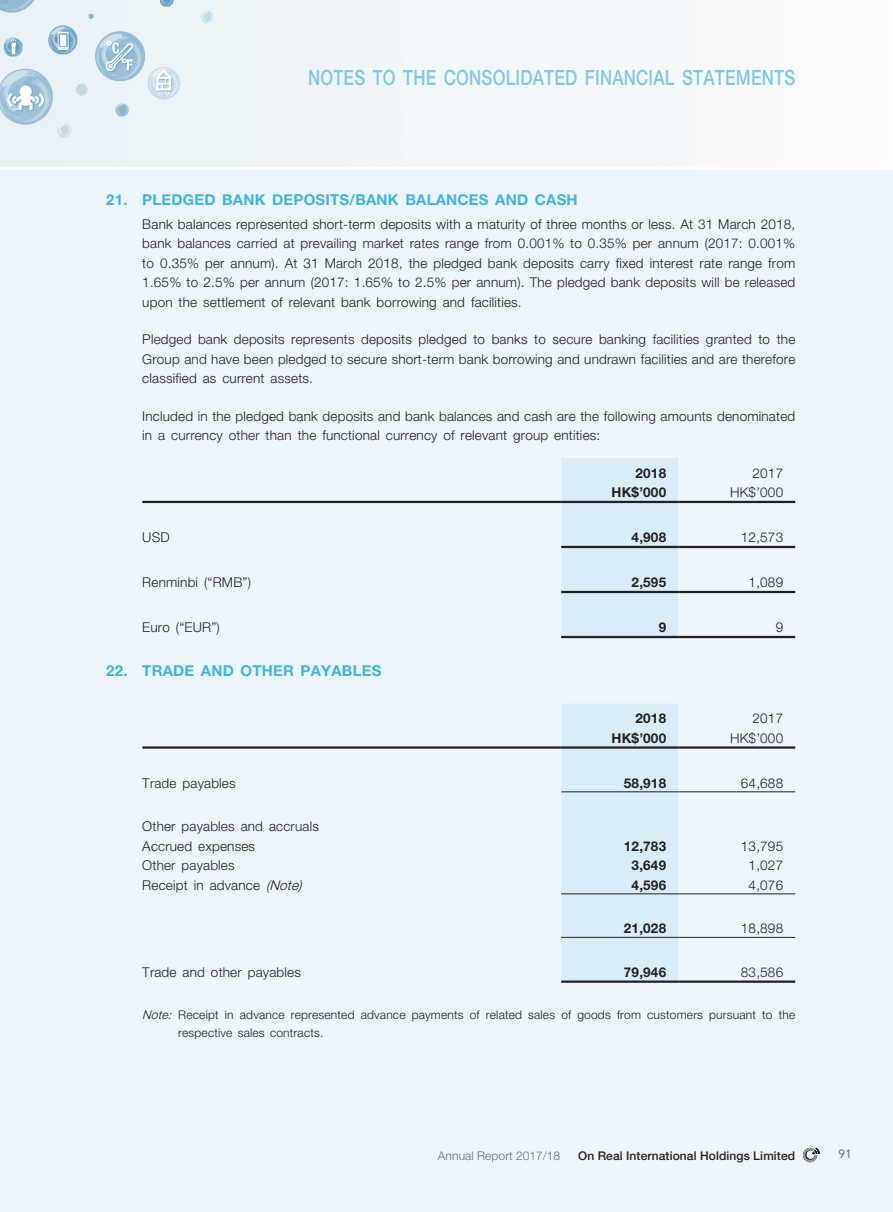
<style>
.page{position:relative;width:893px;height:1212px;background:#ecf6fc}
.page>*{position:absolute;margin:0;border:0;box-sizing:border-box;transform-origin:0 0}
.t1{font:500 21px "Helvetica Neue LT Std";letter-spacing:.015em;color:#80c6ec;scale:.8 1}
._03_H1{font:700 15px "Helvetica Neue LT Std";letter-spacing:.015em;color:#3fb4e5}
._12___P2{font:300 13.5px/19.5px "Helvetica Neue LT Std";letter-spacing:.015em;color:#231f20;text-align:justify}
._15_Table_Stub{font:300 13.5px "Helvetica Neue LT Std";letter-spacing:.015em;color:#231f20}
._31_table_tab_6pt{font:300 13.5px "Helvetica Neue LT Std";letter-spacing:.015em;color:#231f20}
._31_table_tab_6pt-2{font:700 13.5px "Helvetica Neue LT Std";letter-spacing:.015em;color:#231f20}
._22____IN2__Note{font:300 12px/18px "Helvetica Neue LT Std";letter-spacing:.015em;color:#231f20}
.t2{font:500 12px "Helvetica Neue LT Std";letter-spacing:.01em;color:#231f20}
.t3{font:300 12px "Helvetica Neue LT Std";letter-spacing:.01em;color:#6c6d70}
.t4{font:12px "Avenir LT Std";color:#6c6d70}
.s1{font-style:italic}
</style>
<div class="page">
<img style="left:0;top:0;width:893px;height:170px">
<svg style="left:803px;top:1147px;width:17px;height:15px"></svg>
<div style="left:561px;top:458px;width:117px;height:178px;background:#d9edf8"></div>
<hr style="left:142px;top:501px;width:419px;height:2px;background:#231f20">
<hr style="left:561px;top:501px;width:117px;height:2px;background:#231f20">
<hr style="left:678px;top:501px;width:117px;height:2px;background:#231f20">
<hr style="left:561px;top:546px;width:117px;height:2px;background:#231f20">
<hr style="left:678px;top:546px;width:117px;height:2px;background:#231f20">
<hr style="left:561px;top:591px;width:117px;height:2px;background:#231f20">
<hr style="left:678px;top:591px;width:117px;height:2px;background:#231f20">
<hr style="left:561px;top:636px;width:117px;height:2px;background:#231f20">
<hr style="left:678px;top:636px;width:117px;height:2px;background:#231f20">
<div style="left:561px;top:704px;width:117px;height:276px;background:#d9edf8"></div>
<hr style="left:142px;top:746px;width:419px;height:3px;background:#231f20">
<hr style="left:561px;top:746px;width:117px;height:3px;background:#231f20">
<hr style="left:678px;top:746px;width:117px;height:3px;background:#231f20">
<hr style="left:561px;top:791px;width:117px;height:1px;background:#231f20">
<hr style="left:678px;top:791px;width:117px;height:1px;background:#231f20">
<hr style="left:561px;top:893px;width:117px;height:1px;background:#231f20">
<hr style="left:678px;top:893px;width:117px;height:1px;background:#231f20">
<hr style="left:561px;top:937px;width:117px;height:1px;background:#231f20">
<hr style="left:678px;top:937px;width:117px;height:1px;background:#231f20">
<hr style="left:561px;top:980px;width:117px;height:3px;background:#231f20">
<hr style="left:678px;top:980px;width:117px;height:3px;background:#231f20">
<h1 class="t1" style="left:308px;top:65px;width:610px">NOTES TO THE CONSOLIDATED FINANCIAL STATEMENTS</h1>
<p class="_03_H1" style="left:106px;top:190px;width:473px">21. PLEDGED BANK DEPOSITS/BANK BALANCES AND CASH</p>
<p class="_12___P2" style="left:142px;top:214px;width:654px">Bank balances represented short-term deposits with a maturity of three months or less. At 31 March 2018, bank balances carried at prevailing market rates range from 0.001% to 0.35% per annum (2017: 0.001% to 0.35% per annum). At 31 March 2018, the pledged bank deposits carry fixed interest rate range from 1.65% to 2.5% per annum (2017: 1.65% to 2.5% per annum). The pledged bank deposits will be released upon the settlement of relevant bank borrowing and facilities.</p>
<p class="_12___P2" style="left:142px;top:329px;width:654px">Pledged bank deposits represents deposits pledged to banks to secure banking facilities granted to the Group and have been pledged to secure short-term bank borrowing and undrawn facilities and are therefore classified as current assets.</p>
<p class="_12___P2" style="left:142px;top:406px;width:654px">Included in the pledged bank deposits and bank balances and cash are the following amounts denominated in a currency other than the functional currency of relevant group entities:</p>
<p class="_31_table_tab_6pt-2" style="left:636px;top:464px;width:32px">2018</p>
<p class="_31_table_tab_6pt" style="left:753px;top:464px;width:32px">2017</p>
<p class="_31_table_tab_6pt-2" style="left:611px;top:484px;width:56px">HK$’000</p>
<p class="_31_table_tab_6pt" style="left:730px;top:484px;width:55px">HK$’000</p>
<p class="_15_Table_Stub" style="left:142px;top:529px;width:29px">USD</p>
<p class="_31_table_tab_6pt-2" style="left:632px;top:529px;width:36px">4,908</p>
<p class="_31_table_tab_6pt" style="left:741px;top:529px;width:44px">12,573</p>
<p class="_15_Table_Stub" style="left:142px;top:574px;width:110px">Renminbi (“RMB”)</p>
<p class="_31_table_tab_6pt-2" style="left:632px;top:574px;width:36px">2,595</p>
<p class="_31_table_tab_6pt" style="left:749px;top:574px;width:36px">1,089</p>
<p class="_15_Table_Stub" style="left:142px;top:619px;width:79px">Euro (“EUR”)</p>
<p class="_31_table_tab_6pt-2" style="left:659px;top:619px;width:9px">9</p>
<p class="_31_table_tab_6pt" style="left:776px;top:619px;width:9px">9</p>
<p class="_03_H1" style="left:106px;top:661px;width:277px">22. TRADE AND OTHER PAYABLES</p>
<p class="_31_table_tab_6pt-2" style="left:636px;top:710px;width:32px">2018</p>
<p class="_31_table_tab_6pt" style="left:753px;top:710px;width:32px">2017</p>
<p class="_31_table_tab_6pt-2" style="left:611px;top:729px;width:56px">HK$’000</p>
<p class="_31_table_tab_6pt" style="left:730px;top:729px;width:55px">HK$’000</p>
<p class="_15_Table_Stub" style="left:142px;top:775px;width:95px">Trade payables</p>
<p class="_31_table_tab_6pt-2" style="left:624px;top:774px;width:44px">58,918</p>
<p class="_31_table_tab_6pt" style="left:741px;top:775px;width:44px">64,688</p>
<p class="_15_Table_Stub" style="left:142px;top:818px;width:178px">Other payables and accruals</p>
<p class="_15_Table_Stub" style="left:142px;top:838px;width:114px">Accrued expenses</p>
<p class="_31_table_tab_6pt-2" style="left:624px;top:837px;width:44px">12,783</p>
<p class="_31_table_tab_6pt" style="left:741px;top:838px;width:44px">13,795</p>
<p class="_15_Table_Stub" style="left:142px;top:857px;width:94px">Other payables</p>
<p class="_31_table_tab_6pt-2" style="left:632px;top:857px;width:36px">3,649</p>
<p class="_31_table_tab_6pt" style="left:749px;top:857px;width:36px">1,027</p>
<p class="_15_Table_Stub" style="left:142px;top:877px;width:162px">Receipt in advance <span class="s1">(Note)</span></p>
<p class="_31_table_tab_6pt-2" style="left:632px;top:876px;width:36px">4,596</p>
<p class="_31_table_tab_6pt" style="left:749px;top:877px;width:36px">4,076</p>
<p class="_31_table_tab_6pt-2" style="left:624px;top:920px;width:44px">21,028</p>
<p class="_31_table_tab_6pt" style="left:741px;top:920px;width:44px">18,898</p>
<p class="_15_Table_Stub" style="left:142px;top:964px;width:160px">Trade and other payables</p>
<p class="_31_table_tab_6pt-2" style="left:624px;top:963px;width:44px">79,946</p>
<p class="_31_table_tab_6pt" style="left:741px;top:964px;width:44px">83,586</p>
<p class="_22____IN2__Note" style="left:178px;top:1005px;width:618px;text-indent:-36px"><span class="s1">Note:</span> Receipt in advance represented advance payments of related sales of goods from customers pursuant to the respective sales contracts.</p>
<p class="t3" style="left:438px;top:1148px;width:124px">Annual Report 2017/18</p>
<p class="t2" style="left:578px;top:1148px;width:218px">On Real International Holdings Limited</p>
<p class="t4" style="left:838px;top:1147px;width:15px">91</p>
</div>
